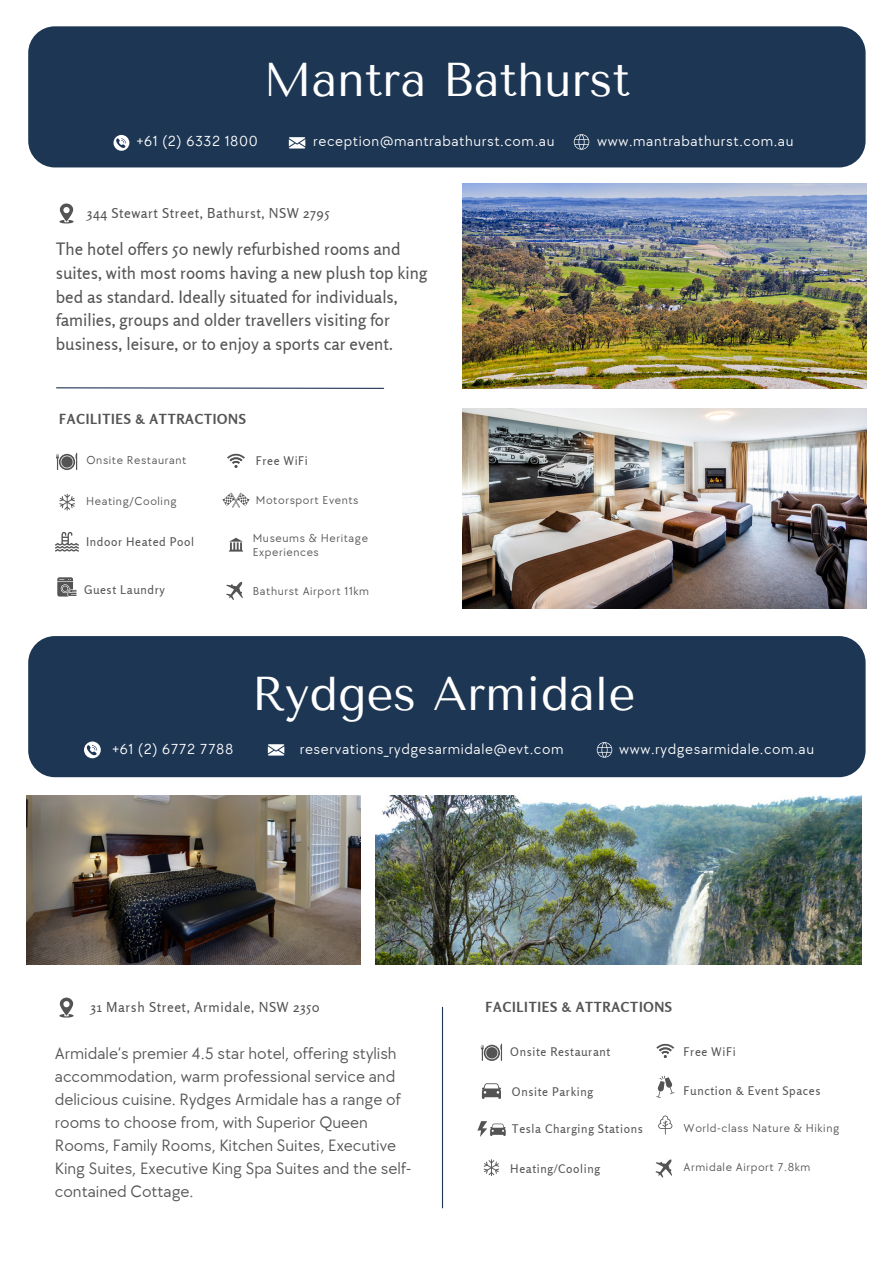
<style>
.page{position:relative;width:894px;height:1264px;background:#fff}
.page>*{position:absolute;margin:0;border:0;box-sizing:border-box;transform-origin:0 0}
.t1{font:47.25px "Tenor Sans";color:#fff}
.t2{font:16.95px/23.1px "TT Chocolates";color:#545454}
.t3{font:16.95px/23.7px "Rosario";color:#545454}
.t4{font:15px "TT Chocolates";letter-spacing:.04em;color:#fff}
.t5{font:700 13.8px "Rosario";letter-spacing:.05em;color:#545454}
.t6{font:13.65px "Rosario";letter-spacing:.04em;color:#545454}
.t7{font:11.85px/13.8px "TT Chocolates";letter-spacing:.05em;color:#545454}
.t8{font:11.85px "Rosario";letter-spacing:.05em;color:#545454}
</style>
<div class="page">
<div style="left:28px;top:26px;width:837px;height:141px;background:#1d3653;border-radius:27px"></div>
<img style="left:463px;top:184px;width:402px;height:204px">
<img style="left:463px;top:408px;width:402px;height:200px">
<div style="left:28px;top:636px;width:837px;height:141px;background:#1d3653;border-radius:27px"></div>
<svg style="left:59px;top:997px;width:15px;height:20px"></svg>
<svg style="left:59px;top:203px;width:15px;height:20px"></svg>
<img style="left:375px;top:795px;width:486px;height:169px">
<img style="left:27px;top:795px;width:334px;height:169px">
<svg style="left:227px;top:454px;width:18px;height:14px"></svg>
<svg style="left:59px;top:494px;width:16px;height:16px"></svg>
<svg style="left:56px;top:452px;width:21px;height:17px"></svg>
<svg style="left:55px;top:532px;width:24px;height:19px"></svg>
<svg style="left:57px;top:577px;width:19px;height:19px"></svg>
<svg style="left:482px;top:1083px;width:19px;height:15px"></svg>
<svg style="left:656px;top:1043px;width:18px;height:14px"></svg>
<svg style="left:483px;top:1159px;width:16px;height:17px"></svg>
<svg style="left:480px;top:1043px;width:22px;height:17px"></svg>
<svg style="left:656px;top:1075px;width:18px;height:22px"></svg>
<svg style="left:477px;top:1121px;width:28px;height:15px"></svg>
<svg style="left:56px;top:387px;width:328px;height:2px"></svg>
<svg style="left:226px;top:582px;width:17px;height:18px"></svg>
<svg style="left:222px;top:493px;width:27px;height:14px"></svg>
<svg style="left:229px;top:538px;width:14px;height:13px"></svg>
<hr style="left:442px;top:1007px;width:1px;height:200px;background:#1d3653">
<svg style="left:658px;top:1115px;width:14px;height:19px"></svg>
<svg style="left:113px;top:135px;width:16px;height:16px"></svg>
<svg style="left:289px;top:137px;width:16px;height:11px"></svg>
<svg style="left:573px;top:134px;width:16px;height:16px"></svg>
<svg style="left:268px;top:744px;width:16px;height:11px"></svg>
<svg style="left:596px;top:742px;width:16px;height:15px"></svg>
<svg style="left:84px;top:741px;width:17px;height:17px"></svg>
<svg style="left:655px;top:1159px;width:17px;height:19px"></svg>
<h1 class="t1" style="left:263px;top:53px;width:368px">Mantra Bathurst</h1>
<p class="t4" style="left:137px;top:132px;width:122px">+61 (2) 6332 1800</p>
<p class="t4" style="left:597px;top:132px;width:198px">www.mantrabathurst.com.au</p>
<p class="t4" style="left:313px;top:132px;width:243px">reception@mantrabathurst.com.au</p>
<p class="t6" style="left:87px;top:204px;width:244px">344 Stewart Street, Bathurst, NSW 2795</p>
<p class="t3" style="left:56px;top:237px;width:373px">The hotel offers 50 newly refurbished rooms and suites, with most rooms having a new plush top king bed as standard. Ideally situated for individuals, families, groups and older travellers visiting for business, leisure, or to enjoy a sports car event.</p>
<p class="t5" style="left:59px;top:411px;width:188px">FACILITIES &amp; ATTRACTIONS</p>
<p class="t7" style="left:86px;top:453px;width:101px">Onsite Restaurant</p>
<p class="t7" style="left:86px;top:495px;width:92px">Heating/Cooling</p>
<p class="t8" style="left:86px;top:534px;width:109px">Indoor Heated Pool</p>
<p class="t8" style="left:256px;top:453px;width:54px">Free WiFi</p>
<p class="t7" style="left:256px;top:493px;width:104px">Motorsport Events</p>
<p class="t7" style="left:253px;top:531px;width:117px">Museums &amp; Heritage<br>Experiences</p>
<p class="t8" style="left:84px;top:582px;width:82px">Guest Laundry</p>
<p class="t7" style="left:253px;top:584px;width:118px">Bathurst Airport 11km</p>
<h1 class="t1" style="left:251px;top:666px;width:385px">Rydges Armidale</h1>
<p class="t4" style="left:113px;top:740px;width:122px">+61 (2) 6772 7788</p>
<p class="t4" style="left:619px;top:740px;width:196px">www.rydgesarmidale.com.au</p>
<p class="t4" style="left:300px;top:740px;width:265px">reservations_rydgesarmidale@evt.com</p>
<p class="t6" style="left:91px;top:998px;width:231px">31 Marsh Street, Armidale, NSW 2350</p>
<p class="t2" style="left:55px;top:1042px;width:358px">Armidale’s premier 4.5 star hotel, offering stylish accommodation, warm professional service and delicious cuisine. Rydges Armidale has a range of rooms to choose from, with Superior Queen Rooms, Family Rooms, Kitchen Suites, Executive King Suites, Executive King Spa Suites and the self&shy;contained Cottage.</p>
<p class="t5" style="left:485px;top:998px;width:188px">FACILITIES &amp; ATTRACTIONS</p>
<p class="t8" style="left:510px;top:1044px;width:102px">Onsite Restaurant</p>
<p class="t8" style="left:683px;top:1044px;width:54px">Free WiFi</p>
<p class="t8" style="left:512px;top:1084px;width:83px">Onsite Parking</p>
<p class="t8" style="left:683px;top:1082px;width:138px">Function &amp; Event Spaces</p>
<p class="t8" style="left:512px;top:1121px;width:132px">Tesla Charging Stations</p>
<p class="t7" style="left:683px;top:1121px;width:157px">World-class Nature &amp; Hiking</p>
<p class="t7" style="left:683px;top:1160px;width:128px">Armidale Airport 7.8km</p>
<p class="t8" style="left:510px;top:1160px;width:91px">Heating/Cooling</p>
</div>
